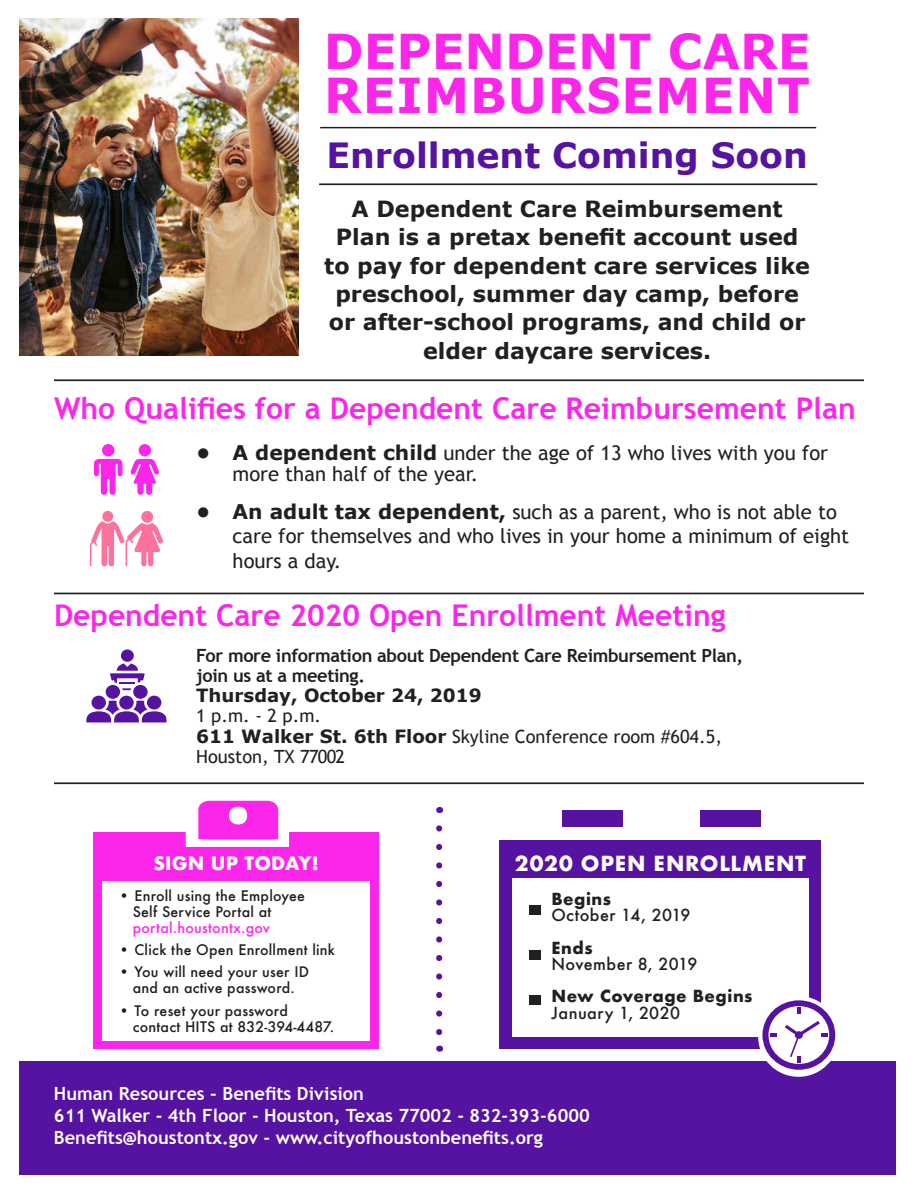
<style>
.page{position:relative;width:918px;height:1188px;background:#fff}
.page>*{position:absolute;margin:0;border:0;box-sizing:border-box;transform-origin:0 0}
.t1{font:700 48px "Verdana";color:#fc26eb}
.t2{font:700 48px "Verdana";letter-spacing:.02em;color:#fc26eb}
.t3{font:700 34.8px "Verdana";color:#5613a1}
.t4{font:700 30px "Trebuchet MS";color:#fc26eb}
.t5{font:700 22.35px/28.3px "Verdana";color:#231f20;text-align:center}
.t6{font:20.25px/24.3px "Trebuchet MS";color:#231f20}
.t7{font:700 20.25px "Futura";letter-spacing:.035em;color:#fff}
.t8{font:700 18.15px/21.9px "Trebuchet MS";color:#fff}
.t9{font:18.15px/20.2px "Trebuchet MS";color:#231f20}
.t10{font:700 18.15px/20.2px "Trebuchet MS";letter-spacing:-.02em;color:#231f20}
.t11{font:700 18.15px "Verdana";color:#231f20}
.t12{font:700 18.15px "Futura";letter-spacing:.01em;color:#fff}
.t13{font:500 16.2px "Futura";letter-spacing:.025em;color:#231f20}
.t14{font:700 16.2px "Futura";letter-spacing:.035em;color:#231f20}
.t15{font:500 14.1px "Futura";letter-spacing:.015em;color:#231f20}
.t16{font:500 14.1px "Futura";letter-spacing:.015em;color:#fc26eb}
.s1{font-family:"Verdana";font-weight:700}
</style>
<div class="page">
<div style="left:499px;top:841px;width:322px;height:208px;background:#5613a1"></div>
<div style="left:562px;top:810px;width:60px;height:17px;background:#5613a1"></div>
<div style="left:700px;top:810px;width:60px;height:17px;background:#5613a1"></div>
<div style="left:19px;top:1062px;width:877px;height:113px;background:#5613a1"></div>
<img style="left:19px;top:18px;width:279px;height:338px">
<hr style="left:320px;top:127px;width:496px;height:1px;background:#231f20">
<hr style="left:319px;top:183px;width:498px;height:2px;background:#231f20">
<hr style="left:54px;top:379px;width:810px;height:2px;background:#231f20">
<hr style="left:54px;top:593px;width:810px;height:1px;background:#231f20">
<hr style="left:54px;top:782px;width:810px;height:2px;background:#231f20">
<div style="left:93px;top:832px;width:286px;height:217px;background:#fc26eb"></div>
<div style="left:102px;top:881px;width:268px;height:159px;background:#fff"></div>
<svg style="left:186px;top:800px;width:103px;height:47px"></svg>
<div style="left:512px;top:878px;width:297px;height:158px;background:#fff"></div>
<div style="left:529px;top:906px;width:12px;height:9px;background:#231f20"></div>
<div style="left:529px;top:950px;width:12px;height:10px;background:#231f20"></div>
<div style="left:529px;top:995px;width:12px;height:9px;background:#231f20"></div>
<svg style="left:94px;top:444px;width:29px;height:51px"></svg>
<svg style="left:130px;top:444px;width:29px;height:51px"></svg>
<svg style="left:90px;top:511px;width:73px;height:55px"></svg>
<div style="left:121px;top:649px;width:13px;height:13px;background:#5613a1;border-radius:50%"></div>
<svg style="left:110px;top:664px;width:35px;height:26px"></svg>
<div style="left:106px;top:685px;width:14px;height:14px;background:#5613a1;border-radius:50%"></div>
<div style="left:133px;top:685px;width:15px;height:14px;background:#5613a1;border-radius:50%"></div>
<div style="left:119px;top:696px;width:15px;height:14px;background:#5613a1;border-radius:50%"></div>
<div style="left:147px;top:696px;width:14px;height:14px;background:#5613a1;border-radius:50%"></div>
<svg style="left:86px;top:701px;width:81px;height:21px"></svg>
<div style="left:92px;top:696px;width:14px;height:14px;background:#5613a1;border-radius:50%"></div>
<div style="left:758px;top:996px;width:81px;height:81px;background:#fff;border-radius:50%"></div>
<svg style="left:762px;top:1000px;width:73px;height:70px"></svg>
<svg style="left:436px;top:828px;width:6px;height:208px"></svg>
<p class="t1" style="left:324px;top:17px;width:488px">DEPENDENT CARE</p>
<p class="t2" style="left:324px;top:62px;width:487px">REIMBURSEMENT</p>
<p class="t3" style="left:326px;top:130px;width:483px">Enrollment Coming Soon</p>
<p class="t5" style="left:324px;top:194px;width:487px">A Dependent Care Reimbursement Plan is a pretax benefit account used to pay for dependent care services like preschool, summer day camp, before or after-school programs, and child or elder daycare services.</p>
<p class="t4" style="left:54px;top:390px;width:803px">Who Qualifies for a Dependent Care Reimbursement Plan</p>
<p class="t6" style="left:233px;top:442px;width:597px;line-height:21px;text-indent:-36px"><span class="s1">• A dependent child</span> under the age of 13 who lives with you for more than half of the year.</p>
<p class="t6" style="left:233px;top:500px;width:618px;text-indent:-36px"><span class="s1">• An adult tax dependent,</span> such as a parent, who is not able to care for themselves and who lives in your home a minimum of eight hours a day.</p>
<p class="t4" style="left:54px;top:597px;width:673px">Dependent Care 2020 Open Enrollment Meeting</p>
<p class="t10" style="left:196px;top:645px;width:549px">For more information about Dependent Care Reimbursement Plan, join us at a meeting.</p>
<p class="t11" style="left:196px;top:683px;width:287px">Thursday, October 24, 2019</p>
<p class="t9" style="left:196px;top:706px;width:127px">1 p.m. - 2 p.m.</p>
<p class="t9" style="left:196px;top:726px;width:527px"><span class="s1">611 Walker St. 6th Floor</span> Skyline Conference room #604.5,<br>Houston, TX 77002</p>
<p class="t12" style="left:153px;top:850px;width:167px">SIGN UP TODAY!</p>
<p class="t7" style="left:515px;top:848px;width:293px">2020 OPEN ENROLLMENT</p>
<p class="t14" style="left:551px;top:887px;width:61px">Begins</p>
<p class="t13" style="left:551px;top:904px;width:141px">October 14, 2019</p>
<p class="t14" style="left:551px;top:936px;width:43px">Ends</p>
<p class="t13" style="left:551px;top:953px;width:148px">November 8, 2019</p>
<p class="t14" style="left:551px;top:985px;width:203px">New Coverage Begins</p>
<p class="t13" style="left:551px;top:1002px;width:130px">January 1, 2020</p>
<p class="t15" style="left:119px;top:886px;width:188px">• Enroll using the Employee</p>
<p class="t15" style="left:133px;top:902px;width:140px">Self Service Portal at</p>
<p class="t16" style="left:133px;top:918px;width:139px">portal.houstontx.gov</p>
<p class="t15" style="left:119px;top:940px;width:218px">• Click the Open Enrollment link</p>
<p class="t15" style="left:119px;top:962px;width:192px">• You will need your user ID</p>
<p class="t15" style="left:133px;top:978px;width:164px">and an active password.</p>
<p class="t15" style="left:119px;top:1001px;width:170px">• To reset your password</p>
<p class="t15" style="left:133px;top:1017px;width:203px">contact HITS at 832-394-4487.</p>
<p class="t8" style="left:54px;top:1083px;width:312px">Human Resources - Benefits Division</p>
<p class="t8" style="left:54px;top:1105px;width:537px">611 Walker - 4th Floor - Houston, Texas 77002 - 832-393-6000<br>Benefits@houstontx.gov - www.cityofhoustonbenefits.org</p>
</div>
